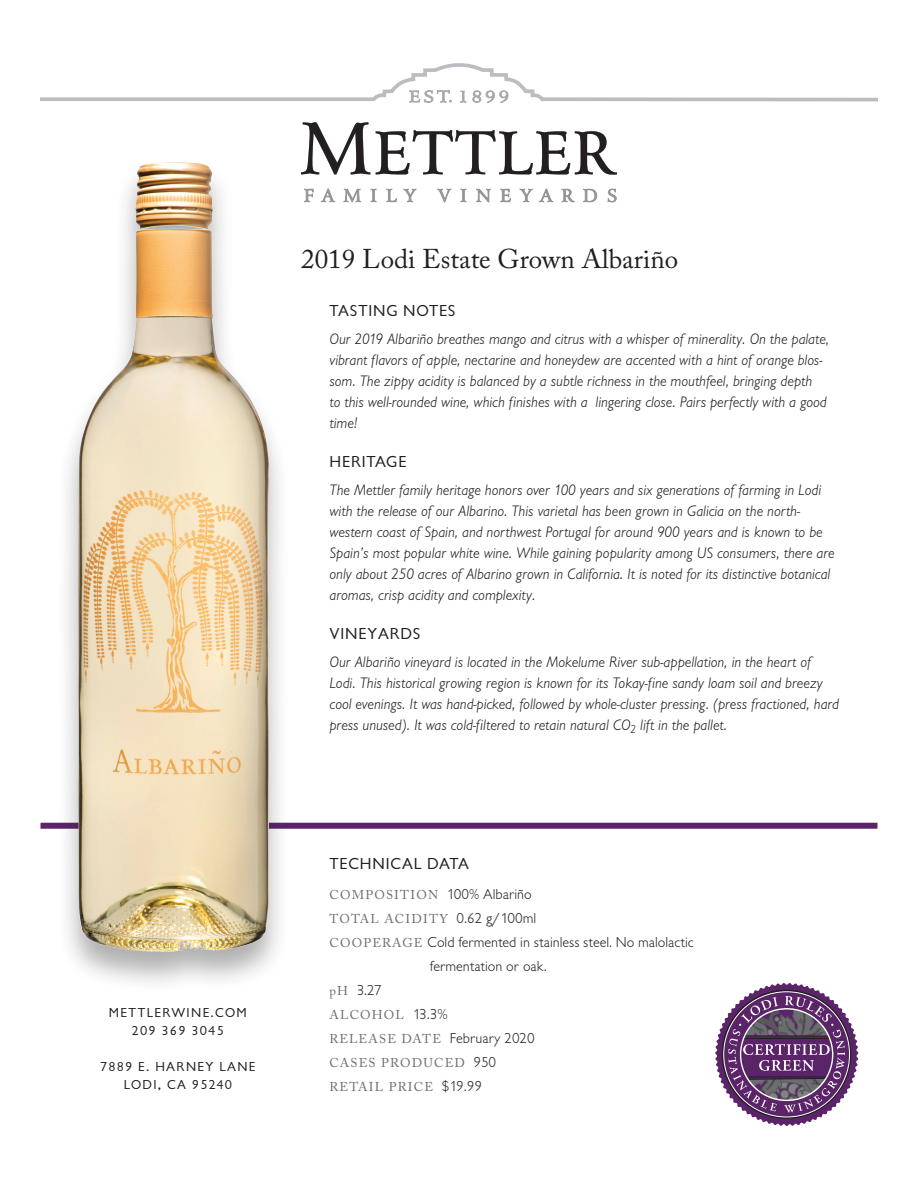
<style>
.page{position:relative;width:918px;height:1188px;background:#fff}
.page>*{position:absolute;margin:0;border:0;box-sizing:border-box;transform-origin:0 0}
.t1{font:27px "Adobe Caslon Pro";color:#231f20}
.t2{font:16.5px "Chantilly";letter-spacing:.05em;color:#231f20}
.t3{font:italic 300 15.75px/21px "Chantilly";color:#231f20}
.t4{font:300 15px "Chantilly";color:#231f20}
.t5{font:13.5px/18px "Chantilly";letter-spacing:.095em;color:#231f20;text-align:center}
.t6{font:12.75px/24px "Adobe Caslon Pro";letter-spacing:.095em;color:#6c6d70}
.s1{font-family:"Adobe Caslon Pro";font-weight:400;font-size:12.75px;color:#6c6d70}
.s2{font-family:"Chantilly";font-weight:300;font-size:15px;color:#231f20}
</style>
<div class="page">
<div style="left:40px;top:823px;width:838px;height:6px;background:#5b2469"></div>
<svg style="left:40px;top:63px;width:838px;height:41px"></svg>
<div style="left:56px;top:160px;width:235px;height:834px;background:#231f20;opacity:.36"></div>
<img style="left:79px;top:162px;width:189px;height:789px">
<svg style="left:301px;top:122px;width:316px;height:53px"></svg>
<svg style="left:304px;top:189px;width:10px;height:13px"></svg>
<svg style="left:321px;top:189px;width:14px;height:13px"></svg>
<svg style="left:343px;top:189px;width:18px;height:13px"></svg>
<svg style="left:371px;top:189px;width:6px;height:13px"></svg>
<svg style="left:386px;top:189px;width:11px;height:13px"></svg>
<svg style="left:403px;top:189px;width:13px;height:13px"></svg>
<svg style="left:437px;top:189px;width:14px;height:13px"></svg>
<svg style="left:461px;top:189px;width:5px;height:13px"></svg>
<svg style="left:476px;top:189px;width:15px;height:13px"></svg>
<svg style="left:500px;top:189px;width:11px;height:13px"></svg>
<svg style="left:520px;top:189px;width:13px;height:13px"></svg>
<svg style="left:539px;top:189px;width:14px;height:13px"></svg>
<svg style="left:562px;top:189px;width:13px;height:13px"></svg>
<svg style="left:583px;top:189px;width:14px;height:13px"></svg>
<svg style="left:607px;top:189px;width:10px;height:13px"></svg>
<svg style="left:715px;top:983px;width:144px;height:143px"></svg>
<h1 class="t1" style="left:301px;top:243px;width:379px">2019 LODI ESTATE GROWN ALBARIÑO</h1>
<p class="t2" style="left:330px;top:302px;width:127px">TASTING NOTES</p>
<p class="t3" style="left:330px;top:329px;width:501px">Our 2019 Albariño breathes mango and citrus with a whisper of minerality. On the palate, vibrant flavors of apple, nectarine and honeydew are accented with a hint of orange blos&shy;som. The zippy acidity is balanced by a subtle richness in the mouthfeel, bringing depth<br>to this well-rounded wine, which finishes with a lingering close. Pairs perfectly with a good time!</p>
<p class="t2" style="left:330px;top:453px;width:78px">HERITAGE</p>
<p class="t3" style="left:330px;top:480px;width:507px">The Mettler family heritage honors over 100 years and six generations of farming in Lodi with the release of our Albarino. This varietal has been grown in Galicia on the north&shy;western coast of Spain, and northwest Portugal for around 900 years and is known to be Spain’s most popular white wine. While gaining popularity among US consumers, there are only about 250 acres of Albarino grown in California. It is noted for its distinctive botanical aromas, crisp acidity and complexity.</p>
<p class="t2" style="left:330px;top:625px;width:92px">VINEYARDS</p>
<p class="t3" style="left:330px;top:651px;width:511px">Our Albariño vineyard is located in the Mokelume River sub-appellation, in the heart of Lodi. This historical growing region is known for its Tokay-fine sandy loam soil and breezy cool evenings. It was hand-picked, followed by whole-cluster pressing. (press fractioned, hard press unused). It was cold-filtered to retain natural CO<sub>2</sub> lift in the pallet.</p>
<p class="t5" style="left:109px;top:1004px;width:140px">METTLERWINE.COM<br>209 369 3045</p>
<p class="t5" style="left:100px;top:1058px;width:157px">7889 E. HARNEY LANE<br>LODI, CA 95240</p>
<p class="t2" style="left:330px;top:854px;width:141px">TECHNICAL DATA</p>
<p class="t4" style="left:330px;top:887px;width:204px"><span class="s1">COMPOSITION</span> 100% Albariño</p>
<p class="t6" style="left:330px;top:907px;width:208px">TOTAL ACIDITY <span class="s2">0.62 g/100ml</span></p>
<p class="t4" style="left:330px;top:935px;width:366px"><span class="s1">COOPERAGE</span> Cold fermented in stainless steel. No malolactic</p>
<p class="t4" style="left:430px;top:959px;width:118px">fermentation or oak.</p>
<p class="t4" style="left:330px;top:983px;width:54px"><span class="s1">PH</span> 3.27</p>
<p class="t6" style="left:330px;top:1003px;width:120px">ALCOHOL <span class="s2">13.3%</span></p>
<p class="t4" style="left:330px;top:1031px;width:207px"><span class="s1">RELEASE DATE</span> February 2020</p>
<p class="t6" style="left:330px;top:1051px;width:168px">CASES PRODUCED <span class="s2">950<br></span>RETAIL PRICE <span class="s2">$19.99</span></p>
</div>
